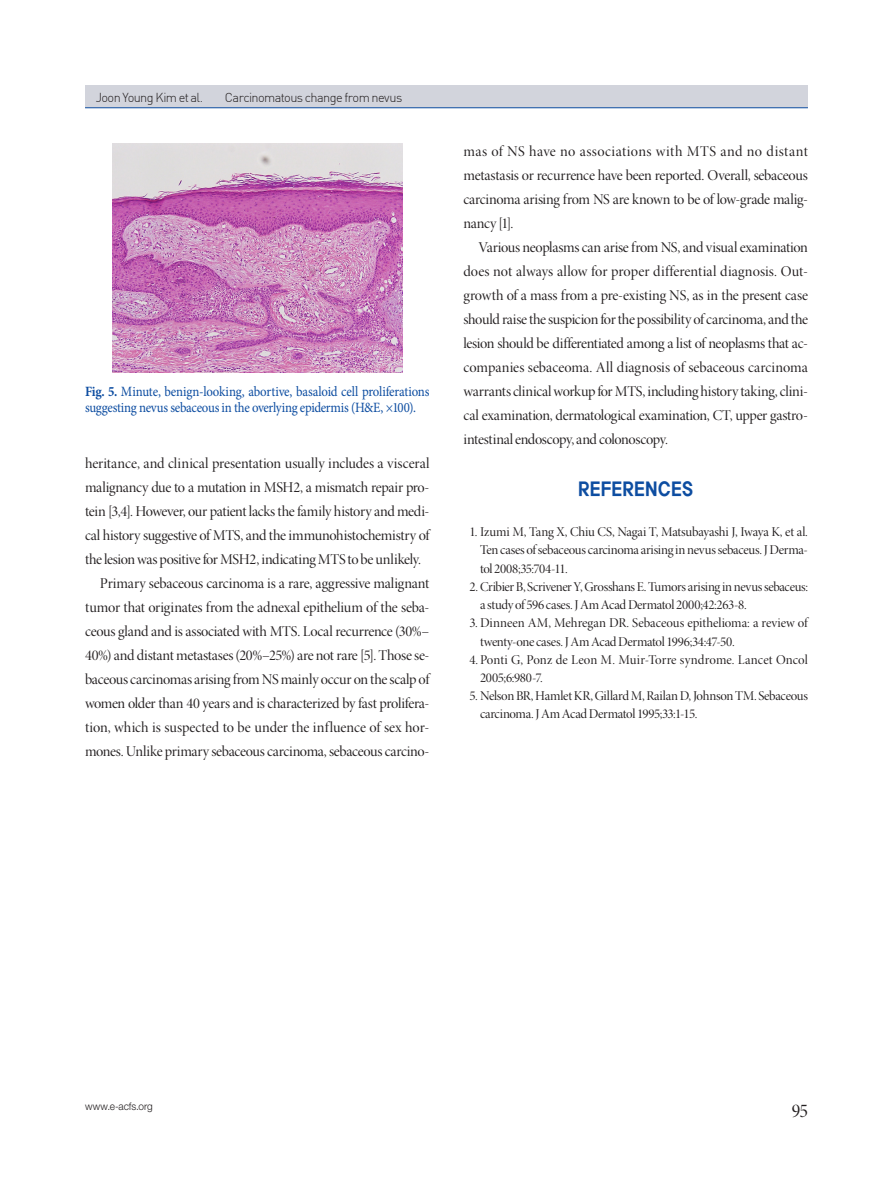
<style>
.page{position:relative;width:893px;height:1191px;background:#fff}
.page>*{position:absolute;margin:0;border:0;box-sizing:border-box;transform-origin:0 0}
.t1{font:19.5px "Minion Pro Disp";color:#231f20;scale:.96 1}
.t2{font:18.75px "Korean GHD B";letter-spacing:.04em;color:#0d4da1;scale:.86 1}
.t3{font:15px/24px "Minion Pro Disp";letter-spacing:-.015em;color:#231f20;text-align:justify}
.t4{font:14.25px/15.8px "Minion Pro";letter-spacing:-.02em;color:#0d4da1;scale:.9 1}
.t5{font:13.5px/18.1px "Minion Pro Disp";letter-spacing:-.015em;color:#231f20}
.t6{font:300 12.75px "DIN";letter-spacing:-.045em;color:#231f20}
.t7{font:300 10.5px "Helvetica Neue LT Std";letter-spacing:-.005em;color:#231f20;scale:.96 1}
.s1{font-weight:700}
</style>
<div class="page">
<div style="left:85px;top:85px;width:723px;height:22px;background:#d2d4dc"></div>
<hr style="left:85px;top:107px;width:723px;height:1px;background:#0d4da1">
<img style="left:112px;top:144px;width:290px;height:229px">
<p class="t6" style="left:96px;top:90px;width:109px">Joon Young Kim et al.</p>
<p class="t6" style="left:225px;top:90px;width:179px">Carcinomatous change from nevus</p>
<p class="t4" style="left:85px;top:384px;width:384px"><span class="s1">Fig. 5.</span> Minute, benign-looking, abortive, basaloid cell proliferations suggesting nevus sebaceous in the overlying epidermis (H&amp;E, ×100).</p>
<p class="t3" style="left:85px;top:452px;width:346px">heritance, and clinical presentation usually includes a visceral</p>
<p class="t3" style="left:85px;top:476px;width:346px">malignancy due to a mutation in MSH2, a mismatch repair pro-</p>
<p class="t3" style="left:85px;top:500px;width:346px">tein [3,4]. However, our patient lacks the family history and medi-</p>
<p class="t3" style="left:85px;top:524px;width:346px">cal history suggestive of MTS, and the immunohistochemistry of</p>
<p class="t3" style="left:85px;top:548px;width:337px">the lesion was positive for MSH2, indicating MTS to be unlikely.</p>
<p class="t3" style="left:100px;top:572px;width:331px">Primary sebaceous carcinoma is a rare, aggressive malignant</p>
<p class="t3" style="left:85px;top:596px;width:346px">tumor that originates from the adnexal epithelium of the seba-</p>
<p class="t3" style="left:85px;top:620px;width:346px">ceous gland and is associated with MTS. Local recurrence (30%–</p>
<p class="t3" style="left:85px;top:644px;width:346px">40%) and distant metastases (20%–25%) are not rare [5]. Those se-</p>
<p class="t3" style="left:85px;top:668px;width:346px">baceous carcinomas arising from NS mainly occur on the scalp of</p>
<p class="t3" style="left:85px;top:692px;width:346px">women older than 40 years and is characterized by fast prolifera-</p>
<p class="t3" style="left:85px;top:716px;width:346px">tion, which is suspected to be under the influence of sex hor-</p>
<p class="t3" style="left:85px;top:740px;width:346px">mones. Unlike primary sebaceous carcinoma, sebaceous carcino-</p>
<p class="t3" style="left:463px;top:140px;width:346px">mas of NS have no associations with MTS and no distant metastasis or recurrence have been reported. Overall, sebaceous carcinoma arising from NS are known to be of low-grade malig&shy;nancy [1].</p>
<p class="t3" style="left:463px;top:236px;width:346px;text-indent:15px">Various neoplasms can arise from NS, and visual examination does not always allow for proper differential diagnosis. Out&shy;growth of a mass from a pre-existing NS, as in the present case should raise the suspicion for the possibility of carcinoma, and the lesion should be differentiated among a list of neoplasms that ac&shy;companies sebaceoma. All diagnosis of sebaceous carcinoma warrants clinical workup for MTS, including history taking, clini&shy;cal examination, dermatological examination, CT, upper gastro&shy;intestinal endoscopy, and colonoscopy.</p>
<p class="t2" style="left:578px;top:479px;width:135px">REFERENCES</p>
<p class="t5" style="left:480px;top:523px;width:329px;text-align:justify;text-indent:-11px">1. Izumi M, Tang X, Chiu CS, Nagai T, Matsubayashi J, Iwaya K, et al.<br>Ten cases of sebaceous carcinoma arising in nevus sebaceus. J Derma&shy;tol 2008;35:704-11.</p>
<p class="t5" style="left:480px;top:578px;width:329px;text-indent:-11px">2. Cribier B, Scrivener Y, Grosshans E. Tumors arising in nevus sebaceus: a study of 596 cases. J Am Acad Dermatol 2000;42:263-8.</p>
<p class="t5" style="left:480px;top:614px;width:329px;text-indent:-11px">3. Dinneen AM, Mehregan DR. Sebaceous epithelioma: a review of twenty-one cases. J Am Acad Dermatol 1996;34:47-50.</p>
<p class="t5" style="left:480px;top:650px;width:329px;text-indent:-11px">4. Ponti G, Ponz de Leon M. Muir-Torre syndrome. Lancet Oncol<br>2005;6:980-7.</p>
<p class="t5" style="left:480px;top:687px;width:329px;text-indent:-11px">5. Nelson BR, Hamlet KR, Gillard M, Railan D, Johnson TM. Sebaceous carcinoma. J Am Acad Dermatol 1995;33:1-15.</p>
<p class="t7" style="left:85px;top:1100px;width:72px">www.e-acfs.org</p>
<h1 class="t1" style="left:792px;top:1099px;width:18px">95</h1>
</div>
